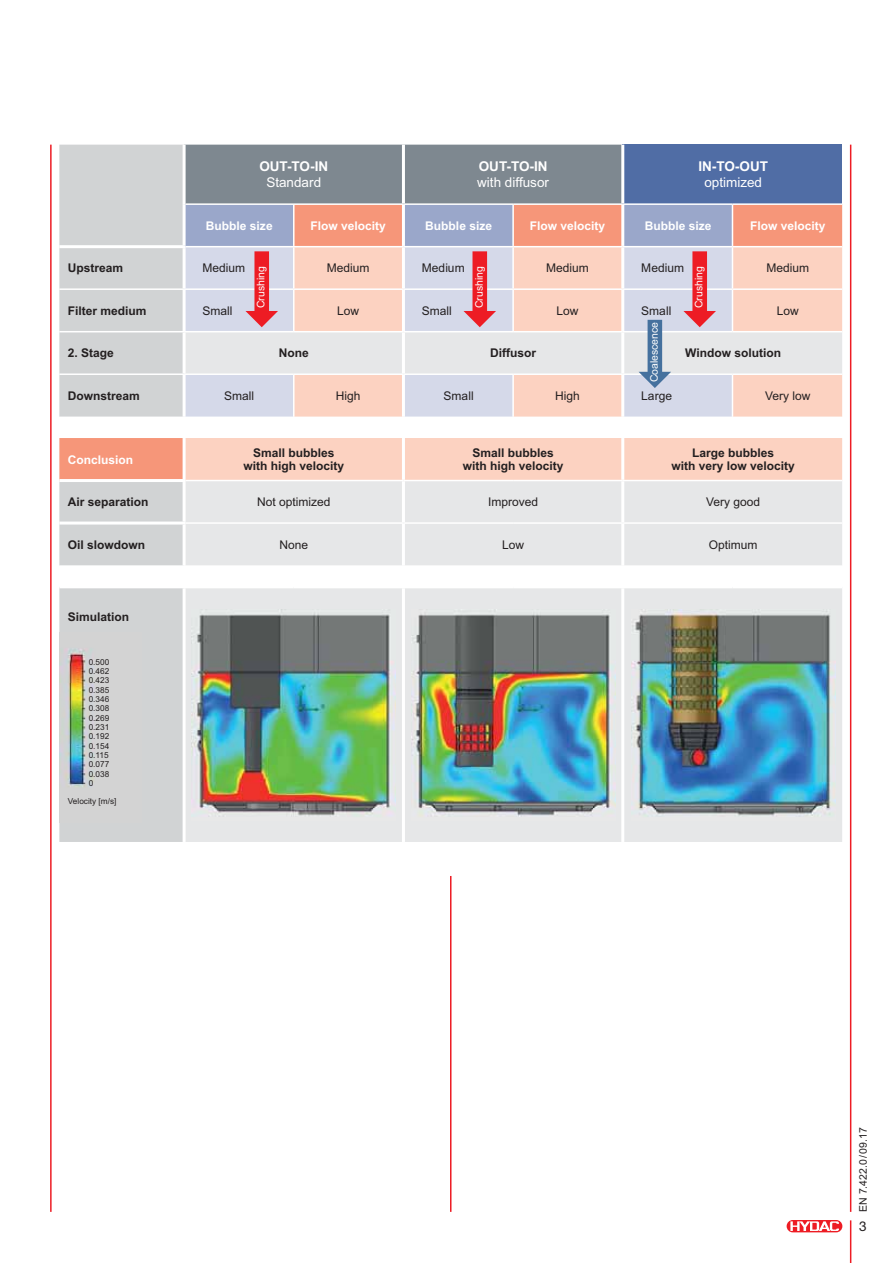
<style>
.page{position:relative;width:893px;height:1263px;background:#fff}
.page>*{position:absolute;margin:0;border:0;box-sizing:border-box;transform-origin:0 0}
.t1{font:13.5px "Arial";color:#fff}
.t2{font:700 13.5px "Arial";color:#fff}
.t3{font:13.5px "Helvetica Neue";color:#231f20}
.t4{font:700 12px/13.5px "Arial";color:#231f20;text-align:center}
.t5{font:12px "Arial";color:#231f20}
.t6{font:700 12px "Arial";color:#fff}
.t7{font:10.5px "Arial";color:#fff}
.t8{font:10.5px "Arial";color:#231f20}
.t9{font:8.25px/9.3px "Arial";color:#231f20;text-align:justify}
</style>
<div class="page">
<hr style="left:849px;top:1220px;width:2px;height:43px;background:#ed1c24">
<div style="left:786px;top:1220px;width:56px;height:13px;border:1px solid #fff;border-radius:6px"></div>
<svg style="left:786px;top:1220px;width:56px;height:12px"></svg>
<svg style="left:790px;top:1221px;width:49px;height:10px"></svg>
<hr style="left:450px;top:876px;width:1px;height:336px;background:#ed1c24">
<hr style="left:849px;top:145px;width:2px;height:1067px;background:#ed1c24">
<hr style="left:50px;top:145px;width:2px;height:1067px;background:#ed1c24">
<div style="left:59px;top:145px;width:123px;height:697px;background:#d1d3d4"></div>
<div style="left:622px;top:145px;width:220px;height:59px;background:#506da5"></div>
<svg style="left:59px;top:204px;width:783px;height:213px;background:#d6cac6"></svg>
<div style="left:733px;top:247px;width:109px;height:84px;background:#fcd2c1"></div>
<svg style="left:185px;top:332px;width:657px;height:510px;background:#e7e1e1"></svg>
<svg style="left:59px;top:417px;width:783px;height:168px"></svg>
<hr style="left:59px;top:245px;width:126px;height:3px;background:#fff">
<hr style="left:59px;top:288px;width:125px;height:2px;background:#fff">
<hr style="left:732px;top:288px;width:110px;height:2px;background:#fff">
<hr style="left:59px;top:331px;width:125px;height:1px;background:#fff">
<hr style="left:732px;top:331px;width:110px;height:1px;background:#fff">
<hr style="left:59px;top:373px;width:125px;height:2px;background:#fff">
<hr style="left:732px;top:373px;width:110px;height:2px;background:#fff">
<hr style="left:182px;top:332px;width:3px;height:41px;background:#fff">
<hr style="left:182px;top:248px;width:3px;height:40px;background:#fff">
<hr style="left:182px;top:290px;width:3px;height:41px;background:#fff">
<hr style="left:293px;top:375px;width:1px;height:42px;background:#fff">
<hr style="left:182px;top:375px;width:3px;height:42px;background:#fff">
<hr style="left:182px;top:204px;width:3px;height:41px;background:#fff">
<hr style="left:512px;top:375px;width:2px;height:42px;background:#fff">
<hr style="left:402px;top:375px;width:3px;height:42px;background:#fff">
<hr style="left:732px;top:203px;width:110px;height:2px;background:#fff">
<hr style="left:732px;top:246px;width:110px;height:1px;background:#fff">
<hr style="left:731px;top:205px;width:2px;height:41px;background:#fff">
<hr style="left:731px;top:247px;width:2px;height:41px;background:#fff">
<hr style="left:731px;top:290px;width:2px;height:41px;background:#fff">
<hr style="left:731px;top:375px;width:2px;height:42px;background:#fff">
<hr style="left:621px;top:375px;width:3px;height:42px;background:#fff">
<hr style="left:182px;top:438px;width:3px;height:41px;background:#fff">
<hr style="left:402px;top:438px;width:3px;height:42px;background:#fff">
<hr style="left:621px;top:438px;width:3px;height:42px;background:#fff">
<hr style="left:59px;top:479px;width:126px;height:3px;background:#fff">
<hr style="left:59px;top:522px;width:126px;height:3px;background:#fff">
<hr style="left:182px;top:525px;width:3px;height:41px;background:#fff">
<hr style="left:402px;top:524px;width:3px;height:42px;background:#fff">
<hr style="left:621px;top:524px;width:3px;height:42px;background:#fff">
<hr style="left:185px;top:480px;width:218px;height:1px;background:#fff">
<hr style="left:185px;top:522px;width:218px;height:2px;background:#fff">
<hr style="left:182px;top:482px;width:3px;height:40px;background:#fff">
<hr style="left:403px;top:480px;width:110px;height:1px;background:#fff">
<hr style="left:513px;top:480px;width:109px;height:1px;background:#fff">
<hr style="left:403px;top:522px;width:110px;height:2px;background:#fff">
<hr style="left:513px;top:522px;width:109px;height:2px;background:#fff">
<hr style="left:402px;top:481px;width:3px;height:41px;background:#fff">
<hr style="left:622px;top:480px;width:220px;height:1px;background:#fff">
<hr style="left:622px;top:522px;width:220px;height:2px;background:#fff">
<hr style="left:621px;top:481px;width:3px;height:41px;background:#fff">
<hr style="left:59px;top:585px;width:235px;height:3px;background:#fff">
<hr style="left:294px;top:585px;width:219px;height:3px;background:#fff">
<hr style="left:402px;top:588px;width:3px;height:254px;background:#fff">
<hr style="left:513px;top:585px;width:219px;height:3px;background:#fff">
<hr style="left:621px;top:588px;width:3px;height:254px;background:#fff">
<hr style="left:732px;top:585px;width:110px;height:3px;background:#fff">
<img style="left:192px;top:610px;width:204px;height:210px">
<img style="left:411px;top:610px;width:204px;height:210px">
<img style="left:631px;top:610px;width:204px;height:210px">
<img style="left:59px;top:632px;width:82px;height:190px">
<svg style="left:184px;top:145px;width:548px;height:243px;background:#c4b8bf"></svg>
<p class="t2" style="left:259px;top:162px;width:70px">OUT-TO-IN</p>
<p class="t1" style="left:266px;top:178px;width:56px">Standard</p>
<p class="t2" style="left:478px;top:162px;width:70px">OUT-TO-IN</p>
<p class="t1" style="left:477px;top:178px;width:73px">with diffusor</p>
<p class="t2" style="left:698px;top:162px;width:71px">IN-TO-OUT</p>
<p class="t1" style="left:704px;top:178px;width:59px">optimized</p>
<p class="t6" style="left:206px;top:221px;width:68px">Bubble size</p>
<p class="t6" style="left:310px;top:221px;width:77px">Flow velocity</p>
<p class="t6" style="left:425px;top:221px;width:68px">Bubble size</p>
<p class="t6" style="left:530px;top:221px;width:77px">Flow velocity</p>
<p class="t6" style="left:644px;top:221px;width:68px">Bubble size</p>
<p class="t6" style="left:750px;top:221px;width:77px">Flow velocity</p>
<p class="t4" style="left:68px;top:263px;width:57px">Upstream</p>
<p class="t5" style="left:203px;top:264px;width:44px">Medium</p>
<p class="t5" style="left:327px;top:264px;width:44px">Medium</p>
<p class="t5" style="left:422px;top:264px;width:44px">Medium</p>
<p class="t5" style="left:546px;top:264px;width:44px">Medium</p>
<p class="t5" style="left:641px;top:264px;width:44px">Medium</p>
<p class="t5" style="left:766px;top:264px;width:44px">Medium</p>
<p class="t4" style="left:68px;top:305px;width:80px">Filter medium</p>
<p class="t5" style="left:203px;top:306px;width:31px">Small</p>
<p class="t5" style="left:337px;top:306px;width:24px">Low</p>
<p class="t5" style="left:422px;top:306px;width:31px">Small</p>
<p class="t5" style="left:556px;top:306px;width:24px">Low</p>
<p class="t5" style="left:641px;top:306px;width:31px">Small</p>
<p class="t5" style="left:776px;top:306px;width:24px">Low</p>
<p class="t4" style="left:68px;top:348px;width:48px">2. Stage</p>
<p class="t4" style="left:279px;top:348px;width:31px">None</p>
<p class="t4" style="left:490px;top:348px;width:47px">Diffusor</p>
<p class="t4" style="left:685px;top:348px;width:97px">Window solution</p>
<p class="t4" style="left:68px;top:390px;width:74px">Downstream</p>
<p class="t5" style="left:224px;top:391px;width:31px">Small</p>
<p class="t5" style="left:336px;top:391px;width:26px">High</p>
<p class="t5" style="left:443px;top:391px;width:31px">Small</p>
<p class="t5" style="left:555px;top:391px;width:26px">High</p>
<p class="t5" style="left:641px;top:391px;width:32px">Large</p>
<p class="t5" style="left:765px;top:391px;width:47px">Very low</p>
<p class="t7" style="left:257px;top:308px;width:44px;rotate:-90deg">Crushing</p>
<p class="t7" style="left:475px;top:308px;width:44px;rotate:-90deg">Crushing</p>
<p class="t7" style="left:695px;top:308px;width:44px;rotate:-90deg">Crushing</p>
<p class="t7" style="left:650px;top:382px;width:62px;rotate:-90deg">Coalescence</p>
<p class="t6" style="left:68px;top:455px;width:67px">Conclusion</p>
<p class="t4" style="left:243px;top:447px;width:102px">Small bubbles with high velocity</p>
<p class="t4" style="left:463px;top:447px;width:102px">Small bubbles with high velocity</p>
<p class="t4" style="left:671px;top:447px;width:125px">Large bubbles<br>with very low velocity</p>
<p class="t4" style="left:68px;top:496px;width:82px">Air separation</p>
<p class="t5" style="left:257px;top:498px;width:75px">Not optimized</p>
<p class="t5" style="left:488px;top:498px;width:52px">Improved</p>
<p class="t5" style="left:706px;top:498px;width:56px">Very good</p>
<p class="t4" style="left:68px;top:539px;width:79px">Oil slowdown</p>
<p class="t5" style="left:279px;top:540px;width:30px">None</p>
<p class="t5" style="left:502px;top:540px;width:24px">Low</p>
<p class="t5" style="left:708px;top:540px;width:50px">Optimum</p>
<p class="t4" style="left:68px;top:611px;width:63px">Simulation</p>
<p class="t9" style="left:89px;top:658px;width:22px">0.500<br>0.462<br>0.423<br>0.385<br>0.346<br>0.308<br>0.269<br>0.231<br>0.192<br>0.154<br>0.115<br>0.077<br>0.038<br>0</p>
<p class="t9" style="left:68px;top:798px;width:50px">Velocity [m/s]</p>
<p class="t8" style="left:859px;top:1212px;width:86px;rotate:-90deg">EN 7.422.0 / 09.17</p>
<p class="t3" style="left:859px;top:1221px;width:9px">3</p>
</div>
